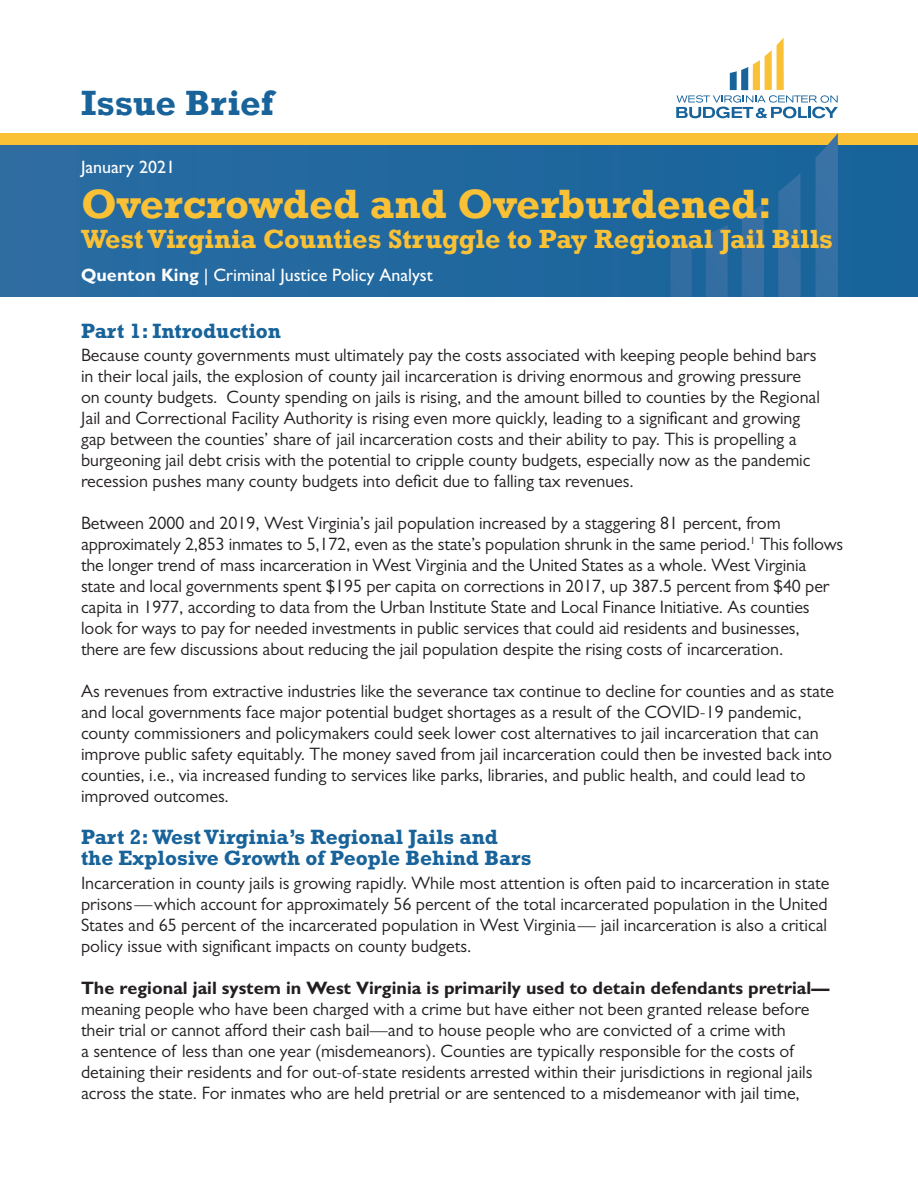
<style>
.page{position:relative;width:918px;height:1188px;background:#fff}
.page>*{position:absolute;margin:0;border:0;box-sizing:border-box;transform-origin:0 0}
.Title_Line_1{font:700 42px "Rockwell";color:#fac136}
.t1{font:700 36px "Rockwell";color:#18639a}
.Title_Line_1-2{font:700 27px "Rockwell";color:#fac136}
.Subheads{font:700 21px/21px "Rockwell Std";color:#18639a}
.COPY{font:18px/21px "Gill Sans MT Pro";color:#231f20}
.Title_Box_Date_and_A{font:500 18px "Gill Sans MT Pro";color:#fff}
.s1{font-weight:700}
</style>
<div class="page">
<div style="left:0;top:143px;width:918px;height:154px;background:#22689f"></div>
<svg style="left:676px;top:37px;width:162px;height:81px"></svg>
<div style="left:0;top:133px;width:918px;height:12px;background:#fac136"></div>
<svg style="left:671px;top:133px;width:167px;height:164px"></svg>
<h2 class="t1" style="left:81px;top:81px;width:194px">Issue Brief</h2>
<p class="Title_Box_Date_and_A" style="left:81px;top:156px;width:96px">January 2021</p>
<p class="Title_Line_1" style="left:81px;top:178px;width:693px">Overcrowded and Overburdened:</p>
<p class="Title_Line_1-2" style="left:81px;top:222px;width:754px">West Virginia Counties Struggle to Pay Regional Jail Bills</p>
<p class="Title_Box_Date_and_A" style="left:81px;top:264px;width:354px"><span class="s1">Quenton King</span> | Criminal Justice Policy Analyst</p>
<p class="Subheads" style="left:81px;top:320px;width:202px">Part 1: Introduction</p>
<p class="COPY" style="left:81px;top:344px;width:741px">Because county governments must ultimately pay the costs associated with keeping people behind bars in their local jails, the explosion of county jail incarceration is driving enormous and growing pressure on county budgets. County spending on jails is rising, and the amount billed to counties by the Regional Jail and Correctional Facility Authority is rising even more quickly, leading to a significant and growing gap between the counties’ share of jail incarceration costs and their ability to pay. This is propelling a burgeoning jail debt crisis with the potential to cripple county budgets, especially now as the pandemic recession pushes many county budgets into deficit due to falling tax revenues.</p>
<p class="COPY" style="left:81px;top:512px;width:764px">Between 2000 and 2019, West Virginia’s jail population increased by a staggering 81 percent, from approximately 2,853 inmates to 5,172, even as the state’s population shrunk in the same period.<sup>1</sup> This follows the longer trend of mass incarceration in West Virginia and the United States as a whole. West Virginia state and local governments spent $195 per capita on corrections in 2017, up 387.5 percent from $40 per capita in 1977, according to data from the Urban Institute State and Local Finance Initiative. As counties look for ways to pay for needed investments in public services that could aid residents and businesses,<br>there are few discussions about reducing the jail population despite the rising costs of incarceration.</p>
<p class="COPY" style="left:81px;top:680px;width:755px">As revenues from extractive industries like the severance tax continue to decline for counties and as state and local governments face major potential budget shortages as a result of the COVID-19 pandemic, county commissioners and policymakers could seek lower cost alternatives to jail incarceration that can improve public safety equitably. The money saved from jail incarceration could then be invested back into counties, i.e., via increased funding to services like parks, libraries, and public health, and could lead to improved outcomes.</p>
<p class="Subheads" style="left:81px;top:826px;width:452px">Part 2: West Virginia’s Regional Jails and the Explosive Growth of People Behind Bars</p>
<p class="COPY" style="left:81px;top:872px;width:750px">Incarceration in county jails is growing rapidly. While most attention is often paid to incarceration in state prisons — which account for approximately 56 percent of the total incarcerated population in the United States and 65 percent of the incarcerated population in West Virginia — jail incarceration is also a critical policy issue with significant impacts on county budgets.</p>
<p class="COPY" style="left:81px;top:977px;width:750px"><span class="s1">The regional jail system in West Virginia is primarily used to detain defendants pretrial— </span>meaning people who have been charged with a crime but have either not been granted release before their trial or cannot afford their cash bail—and to house people who are convicted of a crime with<br>a sentence of less than one year (misdemeanors). Counties are typically responsible for the costs of detaining their residents and for out-of-state residents arrested within their jurisdictions in regional jails across the state. For inmates who are held pretrial or are sentenced to a misdemeanor with jail time,</p>
</div>
